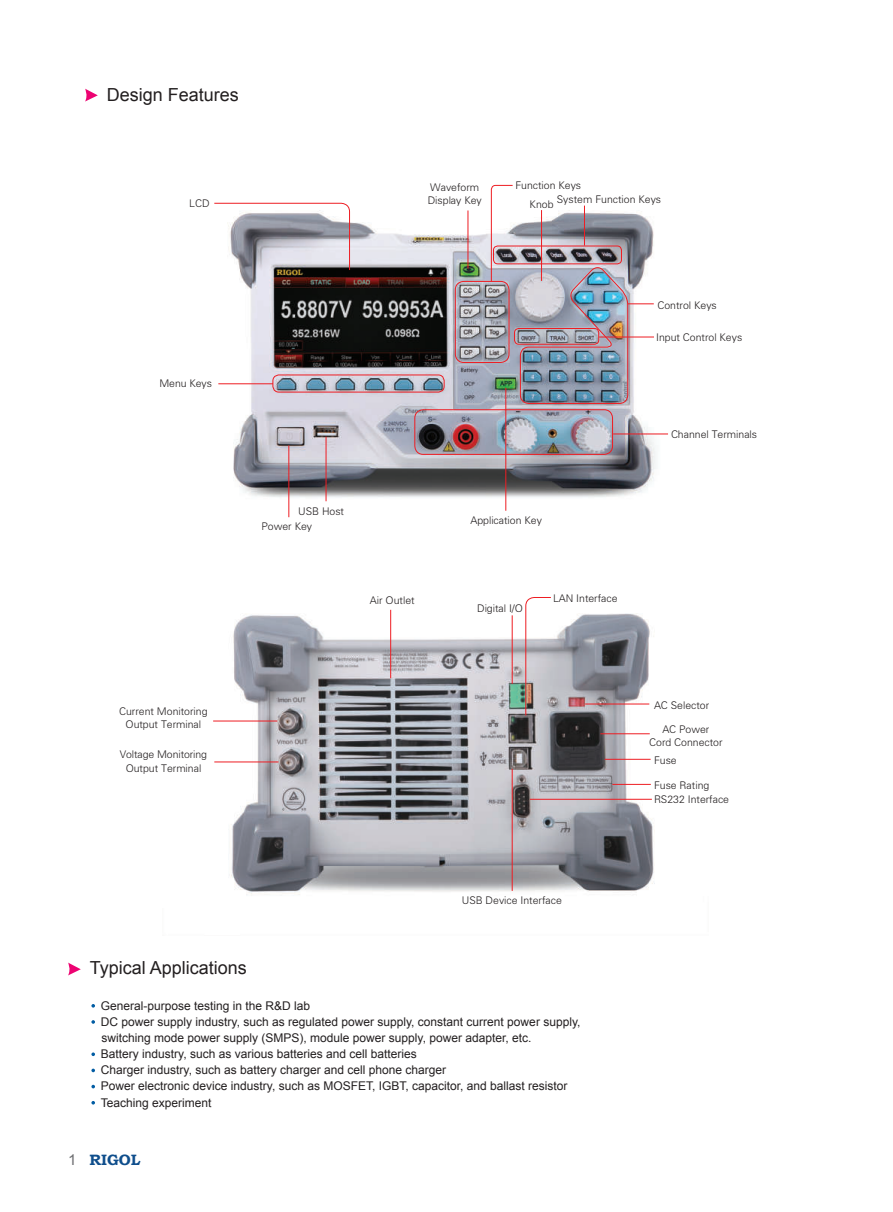
<style>
.page{position:relative;width:893px;height:1212px;background:#fff}
.page>*{position:absolute;margin:0;border:0;box-sizing:border-box;transform-origin:0 0}
.t1{font:18px "Arial";color:#231f20}
.t2{font:700 15px "Bookman Old Style";color:#0f4e8c}
.t3{font:12px/16.2px "Arial";color:#231f20}
.t4{font:10.5px/13.5px "FZXH1 JW GB1 0";color:#231f20;text-align:center}
.s1{font-family:"Arial";font-weight:400;color:#6d6e71}
</style>
<div class="page">
<svg style="left:68px;top:962px;width:13px;height:13px"></svg>
<svg style="left:85px;top:89px;width:13px;height:13px"></svg>
<img style="left:213px;top:609px;width:442px;height:287px">
<svg style="left:525px;top:597px;width:26px;height:119px"></svg>
<hr style="left:512px;top:615px;width:1px;height:69px;background:#ee1d23">
<hr style="left:390px;top:610px;width:1px;height:68px;background:#ee1d23">
<hr style="left:512px;top:769px;width:1px;height:122px;background:#ee1d23">
<hr style="left:530px;top:799px;width:122px;height:1px;background:#ee1d23">
<hr style="left:612px;top:784px;width:39px;height:1px;background:#ee1d23">
<hr style="left:605px;top:759px;width:46px;height:1px;background:#ee1d23">
<hr style="left:600px;top:733px;width:50px;height:1px;background:#ee1d23">
<hr style="left:585px;top:704px;width:64px;height:1px;background:#ee1d23">
<hr style="left:213px;top:721px;width:64px;height:1px;background:#ee1d23">
<hr style="left:214px;top:762px;width:65px;height:1px;background:#ee1d23">
<svg style="left:91px;top:1004px;width:4px;height:3px"></svg>
<svg style="left:91px;top:1020px;width:4px;height:4px"></svg>
<svg style="left:91px;top:1052px;width:4px;height:4px"></svg>
<svg style="left:91px;top:1068px;width:4px;height:4px"></svg>
<svg style="left:91px;top:1085px;width:4px;height:3px"></svg>
<svg style="left:91px;top:1101px;width:4px;height:3px"></svg>
<img style="left:214px;top:184px;width:454px;height:334px">
<svg style="left:214px;top:203px;width:136px;height:67px"></svg>
<hr style="left:468px;top:210px;width:1px;height:59px;background:#ee1d23">
<hr style="left:584px;top:206px;width:1px;height:40px;background:#ee1d23">
<hr style="left:541px;top:210px;width:1px;height:71px;background:#ee1d23">
<svg style="left:491px;top:185px;width:22px;height:97px"></svg>
<hr style="left:613px;top:434px;width:55px;height:1px;background:#ee1d23">
<hr style="left:506px;top:388px;width:1px;height:123px;background:#ee1d23">
<hr style="left:289px;top:445px;width:1px;height:72px;background:#ee1d23">
<hr style="left:326px;top:437px;width:1px;height:64px;background:#ee1d23">
<hr style="left:218px;top:383px;width:55px;height:1px;background:#ee1d23">
<div style="left:455px;top:281px;width:54px;height:82px;border:1px solid #ee1d23;border-radius:9px"></div>
<div style="left:493px;top:246px;width:129px;height:18px;border:1px solid #ee1d23;border-radius:4px"></div>
<div style="left:514px;top:328px;width:85px;height:16px;border:1px solid #ee1d23;border-radius:4px"></div>
<div style="left:415px;top:409px;width:198px;height:46px;border:1px solid #ee1d23;border-radius:9px"></div>
<img style="left:520px;top:264px;width:134px;height:140px">
<div style="left:273px;top:375px;width:171px;height:17px;border:1px solid #ee1d23;border-radius:6px"></div>
<h1 class="t1" style="left:107px;top:87px;width:134px">Design Features</h1>
<p class="t4" style="left:189px;top:197px;width:22px">LCD</p>
<p class="t4" style="left:428px;top:181px;width:56px;text-align:left">Waveform<br>Display Key</p>
<p class="t4" style="left:515px;top:179px;width:67px">Function Keys</p>
<p class="t4" style="left:557px;top:192px;width:106px">System Function Keys</p>
<p class="t4" style="left:530px;top:198px;width:25px">Knob</p>
<p class="t4" style="left:159px;top:376px;width:54px">Menu Keys</p>
<p class="t4" style="left:119px;top:705px;width:90px">Current Monitoring<br>Output Terminal</p>
<p class="t4" style="left:120px;top:748px;width:89px">Voltage Monitoring<br>Output Terminal</p>
<p class="t4" style="left:657px;top:299px;width:61px">Control Keys</p>
<p class="t4" style="left:656px;top:331px;width:88px">Input Control Keys</p>
<p class="t4" style="left:298px;top:504px;width:47px">USB Host</p>
<p class="t4" style="left:261px;top:520px;width:52px">Power Key</p>
<p class="t4" style="left:470px;top:513px;width:73px">Application Key</p>
<p class="t4" style="left:370px;top:594px;width:46px">Air Outlet</p>
<p class="t4" style="left:553px;top:592px;width:66px">LAN Interface</p>
<p class="t4" style="left:477px;top:602px;width:47px">Digital I/O</p>
<p class="t4" style="left:671px;top:427px;width:88px">Channel Terminals</p>
<p class="t4" style="left:654px;top:699px;width:57px">AC Selector</p>
<p class="t4" style="left:649px;top:723px;width:75px">AC Power<br>Cord Connector</p>
<p class="t4" style="left:654px;top:754px;width:24px">Fuse</p>
<p class="t4" style="left:654px;top:779px;width:57px">Fuse Rating</p>
<p class="t4" style="left:654px;top:793px;width:77px">RS232 Interface</p>
<h1 class="t1" style="left:90px;top:961px;width:159px">Typical Applications</h1>
<p class="t4" style="left:462px;top:894px;width:102px">USB Device Interface</p>
<p class="t3" style="left:101px;top:998px;width:481px">General-purpose testing in the R&amp;D lab<br>DC power supply industry, such as regulated power supply, constant current power supply, switching mode power supply (SMPS), module power supply, power adapter, etc.<br>Battery industry, such as various batteries and cell batteries<br>Charger industry, such as battery charger and cell phone charger<br>Power electronic device industry, such as MOSFET, IGBT, capacitor, and ballast resistor Teaching experiment</p>
<p class="t2" style="left:68px;top:1151px;width:74px"><span class="s1">1</span> RIGOL</p>
</div>
